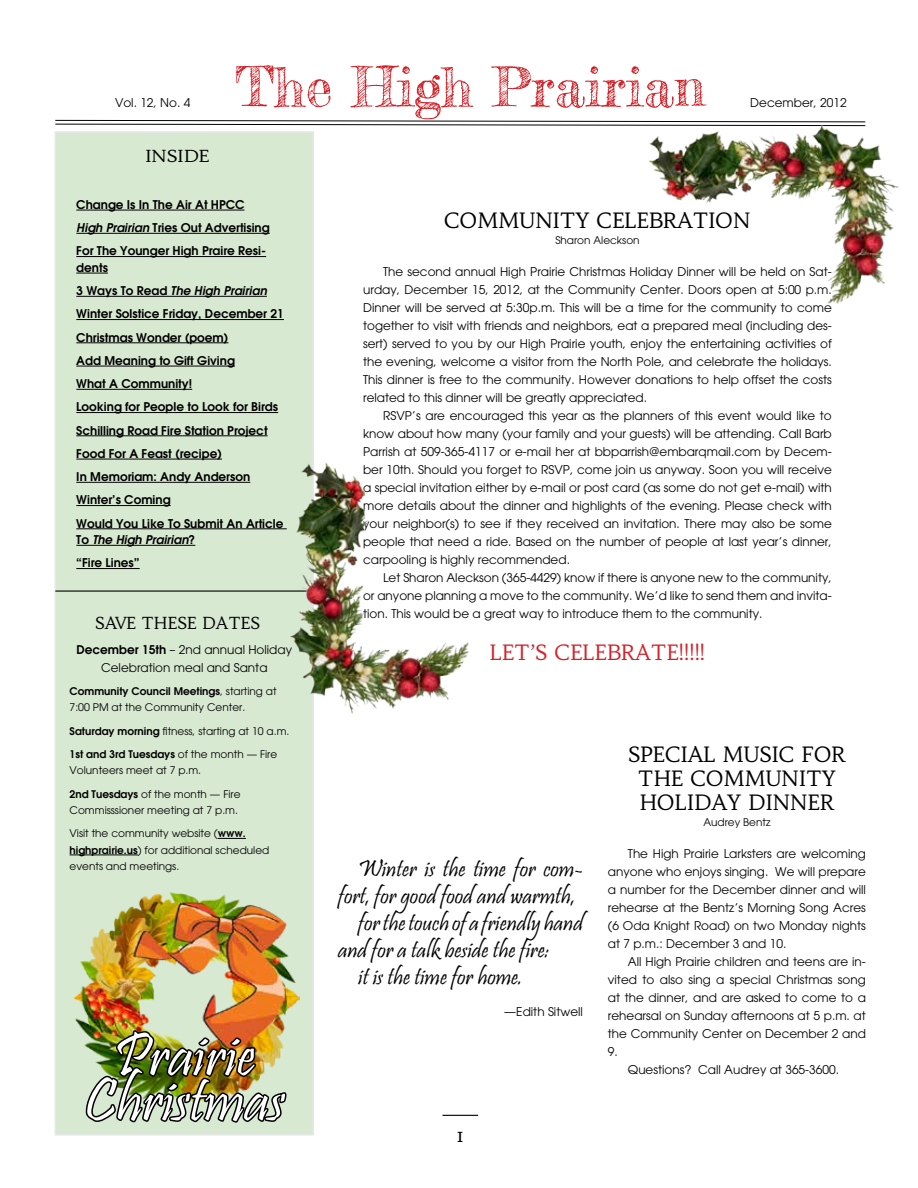
<style>
.page{position:relative;width:918px;height:1188px;background:#fff}
.page>*{position:absolute;margin:0;border:0;box-sizing:border-box;transform-origin:0 0}
.t1{font:63px/45px "Pristina";color:#fff;text-align:center}
.t2{font:54px "Frederickathe Great";color:#d2232a}
.t3{font:24px "Pristina";color:#000}
.t4{font:21px/24px "Habibi";color:#000;text-align:center}
.t5{font:21px "Habibi";color:#d2232a}
.t6{font:16.5px "Habibi";color:#000}
.t7{font:16.5px "Habibi";color:#000;scale:1.11 1}
.t8{font:12px/18px "Avant Garde";color:#000;text-align:justify}
.t9{font:600 12px/23.2px "Avant Garde";color:#000}
.t10{font:italic 600 12px/23.2px "Avant Garde";color:#000}
.t11{font:10.5px/16.5px "Avant Garde";color:#000}
.s1{font-style:italic}
.s2{font-style:normal}
.s3{font-weight:600}
</style>
<div class="page">
<svg style="left:55px;top:120px;width:590px;height:6px"></svg>
<div style="left:54px;top:131px;width:260px;height:1005px;background:#d8e9d2"></div>
<hr style="left:55px;top:590px;width:258px;height:2px;background:#000">
<hr style="left:443px;top:1115px;width:35px;height:1px;background:#000">
<img style="left:645px;top:121px;width:254px;height:183px">
<img style="left:285px;top:460px;width:184px;height:266px">
<img style="left:74px;top:893px;width:226px;height:210px">
<img style="left:84px;top:970px;width:204px;height:166px">
<h2 class="t2" style="left:235px;top:54px;width:472px">The High Prairian</h2>
<p class="t8" style="left:115px;top:93px;width:77px">Vol. 12, No. 4</p>
<p class="t8" style="left:750px;top:93px;width:98px">December, 2012</p>
<h3 class="t7" style="left:145px;top:146px;width:59px">INSIDE</h3>
<p class="t9" style="left:76px;top:193px;width:195px">Change Is In The Air At HPCC<br><span class="s1">High Prairian</span> Tries Out Advertising<br>For The Younger High Praire Resi-</p>
<p class="t9" style="left:76px;top:256px;width:209px">dents<br>3 Ways To Read <span class="s1">The High Prairian<br></span>Winter Solstice Friday, December 21<br>Christmas Wonder (poem)<br>Add Meaning to Gift Giving<br>What A Community!<br>Looking for People to Look for Birds<br>Schilling Road Fire Station Project<br>Food For A Feast (recipe)<br>In Memoriam: Andy Anderson<br>Winter’s Coming<br>Would You Like To Submit An Article</p>
<p class="t10" style="left:76px;top:528px;width:121px"><span class="s2">To</span> The High Prairian<span class="s2">? “Fire Lines”</span></p>
<h3 class="t6" style="left:95px;top:613px;width:166px">SAVE THESE DATES</h3>
<p class="t8" style="left:76px;top:640px;width:217px;text-align:center"><span class="s3">December 15th</span> – 2nd annual Holiday<br>Celebration meal and Santa</p>
<p class="t11" style="left:70px;top:683px;width:209px"><span class="s3">Community Council Meetings</span>, starting at<br>7:00 PM at the Community Center.</p>
<p class="t11" style="left:70px;top:723px;width:221px"><span class="s3">Saturday morning</span> fitness, starting at 10 a.m.</p>
<p class="t11" style="left:70px;top:746px;width:209px"><span class="s3">1st and 3rd Tuesdays</span> of the month — Fire<br>Volunteers meet at 7 p.m.</p>
<p class="t11" style="left:70px;top:785px;width:172px"><span class="s3">2nd Tuesdays</span> of the month — Fire<br>Commisssioner meeting at 7 p.m.</p>
<p class="t11" style="left:70px;top:825px;width:201px">Visit the community website (<span class="s3">www. highprairie.us</span>) for additional scheduled events and meetings.</p>
<h1 class="t1" style="left:84px;top:1039px;width:202px">Prairie<br>Christmas</h1>
<h3 class="t4" style="left:444px;top:208px;width:308px">COMMUNITY CELEBRATION</h3>
<p class="t11" style="left:555px;top:232px;width:86px">Sharon Aleckson</p>
<p class="t8" style="left:363px;top:262px;width:470px;text-indent:20px">The second annual High Prairie Christmas Holiday Dinner will be held on Sat&shy;urday, December 15, 2012, at the Community Center. Doors open at 5:00 p.m.<br>Dinner will be served at 5:30p.m. This will be a time for the community to come together to visit with friends and neighbors, eat a prepared meal (including des&shy;sert) served to you by our High Prairie youth, enjoy the entertaining activities of the evening, welcome a visitor from the North Pole, and celebrate the holidays.<br>This dinner is free to the community. However donations to help offset the costs related to this dinner will be greatly appreciated.</p>
<p class="t8" style="left:363px;top:406px;width:470px;text-indent:20px">RSVP’s are encouraged this year as the planners of this event would like to know about how many (your family and your guests) will be attending. Call Barb Parrish at 509-365-4117 or e-mail her at bbparrish@embarqmail.com by Decem&shy;ber 10th. Should you forget to RSVP, come join us anyway. Soon you will receive a special invitation either by e-mail or post card (as some do not get e-mail) with more details about the dinner and highlights of the evening. Please check with your neighbor(s) to see if they received an invitation. There may also be some people that need a ride. Based on the number of people at last year’s dinner, carpooling is highly recommended.</p>
<p class="t8" style="left:363px;top:568px;width:470px;text-indent:20px">Let Sharon Aleckson (365-4429) know if there is anyone new to the community, or anyone planning a move to the community. We’d like to send them and invita&shy;tion. This would be a great way to introduce them to the community.</p>
<h3 class="t5" style="left:490px;top:639px;width:217px">LET’S CELEBRATE!!!!!</h3>
<h3 class="t3" style="left:358px;top:856px;width:226px">Winter is the time for com-</h3>
<h3 class="t3" style="left:338px;top:883px;width:239px">fort, for good food and warmth,</h3>
<h3 class="t3" style="left:358px;top:910px;width:226px">for the touch of a friendly hand</h3>
<h3 class="t3" style="left:338px;top:937px;width:213px">and for a talk beside the fire:</h3>
<h3 class="t3" style="left:358px;top:964px;width:166px">it is the time for home.</h3>
<p class="t8" style="left:504px;top:1002px;width:80px">—Edith Sitwell</p>
<h3 class="t4" style="left:628px;top:742px;width:219px">SPECIAL MUSIC FOR<br>THE COMMUNITY<br>HOLIDAY DINNER</h3>
<p class="t11" style="left:703px;top:814px;width:69px">Audrey Bentz</p>
<p class="t8" style="left:608px;top:844px;width:260px;text-indent:20px">The High Prairie Larksters are welcoming anyone who enjoys singing. We will prepare a number for the December dinner and will rehearse at the Bentz’s Morning Song Acres (6 Oda Knight Road) on two Monday nights at 7 p.m.: December 3 and 10.</p>
<p class="t8" style="left:628px;top:952px;width:240px">All High Prairie children and teens are in-</p>
<p class="t8" style="left:608px;top:970px;width:260px">vited to also sing a special Christmas song</p>
<p class="t8" style="left:608px;top:988px;width:260px">at the dinner, and are asked to come to a</p>
<p class="t8" style="left:608px;top:1006px;width:260px">rehearsal on Sunday afternoons at 5 p.m. at</p>
<p class="t8" style="left:608px;top:1024px;width:260px">the Community Center on December 2 and</p>
<p class="t8" style="left:608px;top:1042px;width:11px">9.</p>
<p class="t8" style="left:628px;top:1060px;width:213px">Questions? Call Audrey at 365-3600.</p>
<h3 class="t4" style="left:456px;top:1122px;width:10px">1</h3>
</div>
